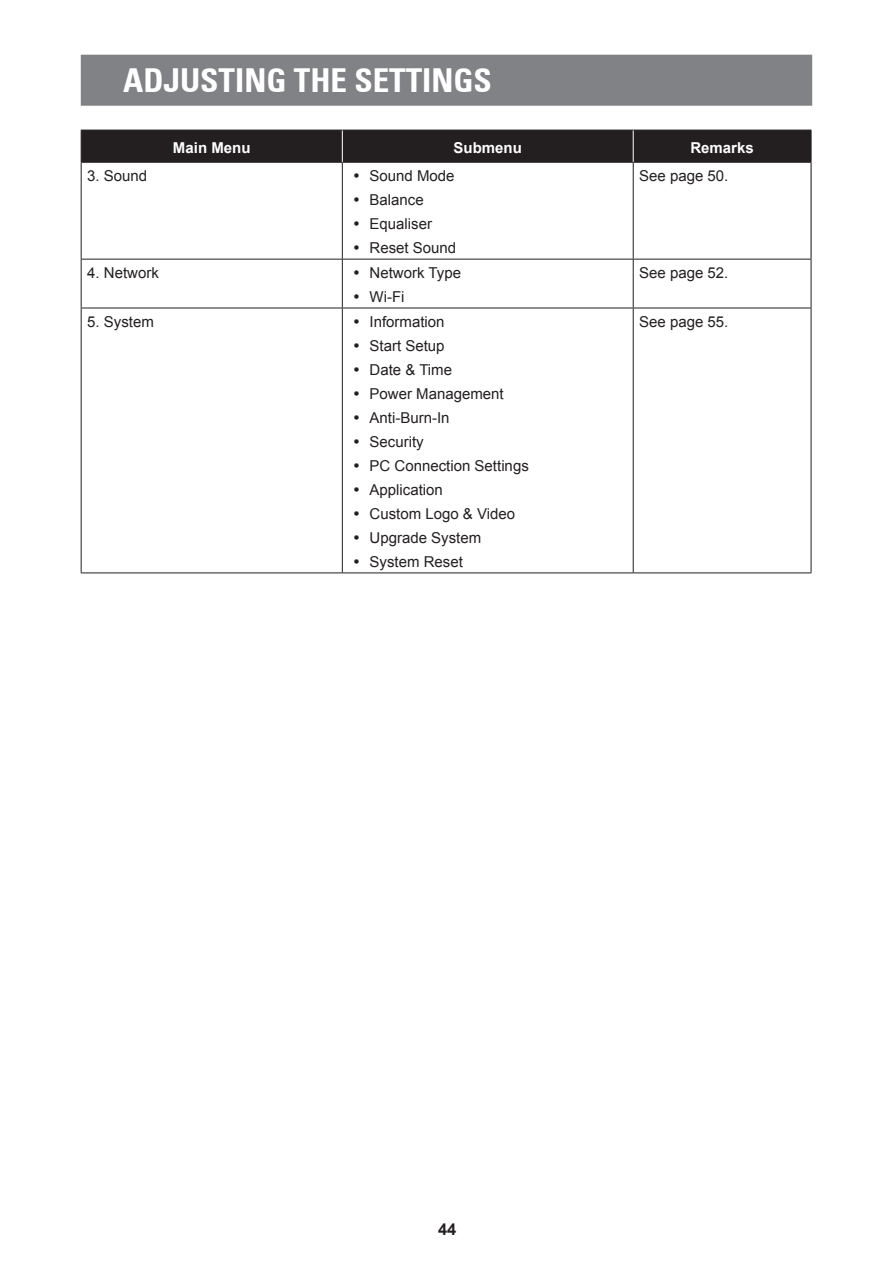
<style>
.page{position:relative;width:893px;height:1263px;background:#fff}
.page>*{position:absolute;margin:0;border:0;box-sizing:border-box;transform-origin:0 0}
.t1{font:700 condensed 33px "Univers 67";color:#fff}
.t2{font:700 16.5px "Arial";color:#231f20}
.t3{font:15px/24px "Arial";color:#231f20}
.t4{font:700 15px "Arial";color:#fff}
</style>
<div class="page">
<div style="left:81px;top:55px;width:731px;height:51px;background:#808285;border:2px solid #808285"></div>
<div style="left:82px;top:131px;width:729px;height:31px;background:#231f20"></div>
<hr style="left:810px;top:163px;width:2px;height:96px;background:#231f20">
<hr style="left:81px;top:130px;width:261px;height:1px;background:#231f20">
<hr style="left:81px;top:130px;width:1px;height:32px;background:#231f20">
<hr style="left:342px;top:130px;width:291px;height:1px;background:#231f20">
<hr style="left:633px;top:130px;width:178px;height:1px;background:#231f20">
<hr style="left:811px;top:130px;width:1px;height:32px;background:#231f20">
<hr style="left:81px;top:162px;width:261px;height:1px;background:#231f20">
<hr style="left:342px;top:162px;width:291px;height:1px;background:#231f20">
<hr style="left:633px;top:162px;width:178px;height:1px;background:#231f20">
<hr style="left:342px;top:130px;width:1px;height:32px;background:#fff">
<hr style="left:633px;top:130px;width:1px;height:32px;background:#fff">
<hr style="left:81px;top:163px;width:1px;height:96px;background:#231f20">
<hr style="left:342px;top:163px;width:1px;height:96px;background:#231f20">
<hr style="left:633px;top:163px;width:1px;height:96px;background:#231f20">
<hr style="left:81px;top:259px;width:261px;height:1px;background:#231f20">
<hr style="left:81px;top:259px;width:1px;height:49px;background:#231f20">
<hr style="left:342px;top:259px;width:291px;height:1px;background:#231f20">
<hr style="left:342px;top:259px;width:1px;height:49px;background:#231f20">
<hr style="left:633px;top:259px;width:178px;height:1px;background:#231f20">
<hr style="left:633px;top:259px;width:1px;height:49px;background:#231f20">
<hr style="left:811px;top:259px;width:1px;height:49px;background:#231f20">
<hr style="left:81px;top:308px;width:261px;height:1px;background:#231f20">
<hr style="left:81px;top:308px;width:1px;height:264px;background:#231f20">
<hr style="left:342px;top:308px;width:291px;height:1px;background:#231f20">
<hr style="left:342px;top:308px;width:1px;height:264px;background:#231f20">
<hr style="left:633px;top:308px;width:178px;height:1px;background:#231f20">
<hr style="left:633px;top:308px;width:1px;height:264px;background:#231f20">
<hr style="left:811px;top:308px;width:1px;height:264px;background:#231f20">
<hr style="left:81px;top:572px;width:261px;height:1px;background:#231f20">
<hr style="left:342px;top:572px;width:291px;height:1px;background:#231f20">
<hr style="left:633px;top:572px;width:178px;height:1px;background:#231f20">
<h1 class="t1" style="left:123px;top:60px;width:370px">ADJUSTING THE SETTINGS</h1>
<p class="t4" style="left:173px;top:137px;width:79px">Main Menu</p>
<p class="t4" style="left:454px;top:137px;width:70px">Submenu</p>
<p class="t4" style="left:690px;top:137px;width:65px">Remarks</p>
<p class="t3" style="left:87px;top:164px;width:62px">3. Sound</p>
<p class="t3" style="left:370px;top:164px;width:88px">Sound Mode<br>Balance<br>Equaliser<br>Reset Sound</p>
<p class="t3" style="left:639px;top:164px;width:91px">See page 50.</p>
<p class="t3" style="left:87px;top:261px;width:73px">4. Network</p>
<p class="t3" style="left:370px;top:261px;width:93px">Network Type<br>Wi-Fi</p>
<p class="t3" style="left:639px;top:261px;width:91px">See page 52.</p>
<p class="t3" style="left:87px;top:310px;width:68px">5. System</p>
<p class="t3" style="left:370px;top:310px;width:161px">Information<br>Start Setup<br>Date &amp; Time<br>Power Management<br>Anti-Burn-In<br>Security<br>PC Connection Settings<br>Application<br>Custom Logo &amp; Video<br>Upgrade System<br>System Reset</p>
<p class="t3" style="left:639px;top:310px;width:91px">See page 55.</p>
<p class="t2" style="left:438px;top:1218px;width:20px">44</p>
</div>
